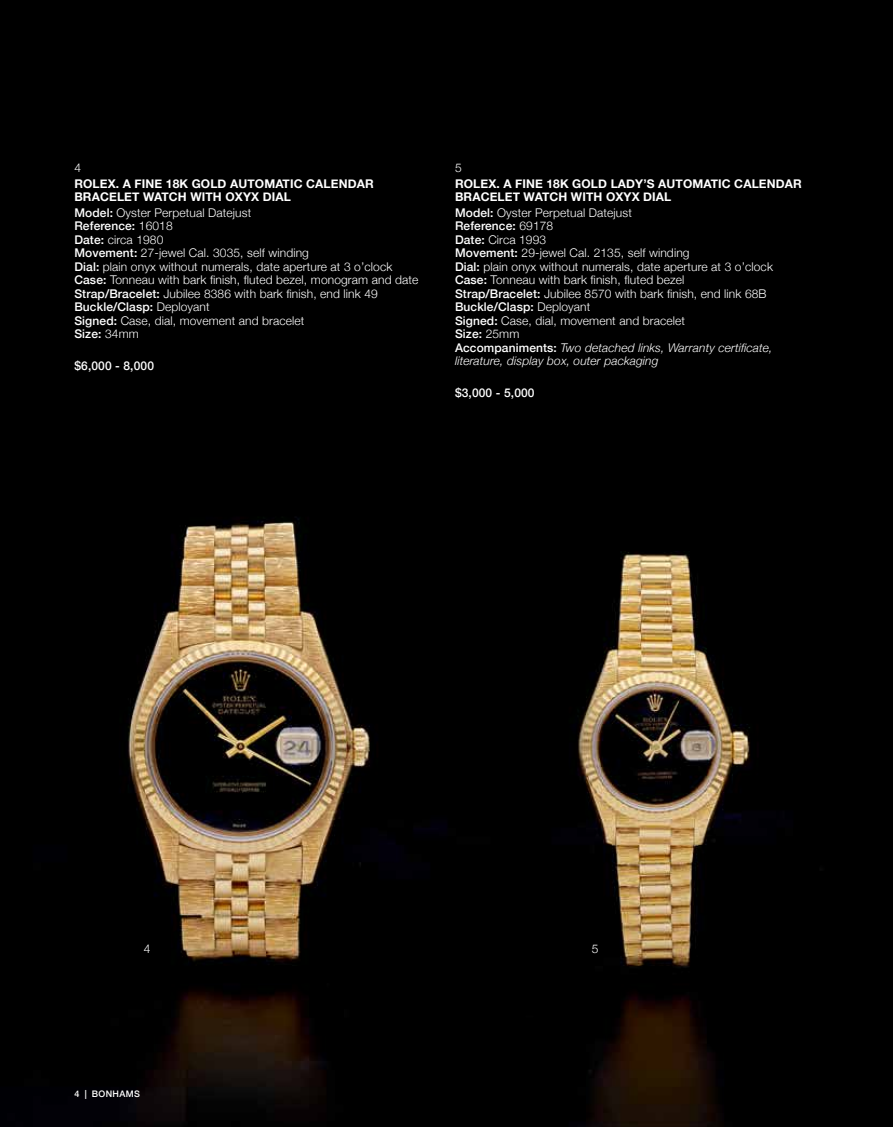
<style>
.page{position:relative;width:893px;height:1127px;background:#fff}
.page>*{position:absolute;margin:0;border:0;box-sizing:border-box;transform-origin:0 0}
.t1{font:300 12px/13.5px "Helvetica Neue";letter-spacing:.01em;color:#fff}
.t2{font:700 12px/13.5px "Helvetica Neue";letter-spacing:.01em;color:#fff}
.t3{font:500 12px "Helvetica Neue";letter-spacing:.01em;color:#fff}
.t4{font:500 9px "Helvetica Neue";letter-spacing:.04em;color:#fff}
.s1{font-weight:500}
.s2{font-style:italic}
</style>
<div class="page">
<img style="left:0;top:0;width:893px;height:1127px">
<p class="t1" style="left:74px;top:160px;width:8px">4</p>
<p class="t2" style="left:74px;top:177px;width:301px">ROLEX. A FINE 18K GOLD AUTOMATIC CALENDAR<br>BRACELET WATCH WITH OXYX DIAL</p>
<p class="t1" style="left:74px;top:205px;width:345px"><span class="s1">Model:</span> Oyster Perpetual Datejust<br><span class="s1">Reference:</span> 16018<br><span class="s1">Date:</span> circa 1980<br><span class="s1">Movement:</span> 27-jewel Cal. 3035, self winding<br><span class="s1">Dial:</span> plain onyx without numerals, date aperture at 3 o’clock <span class="s1">Case:</span> Tonneau with bark finish, fluted bezel, monogram and date <span class="s1">Strap/Bracelet:</span> Jubilee 8386 with bark finish, end link 49<br><span class="s1">Buckle/Clasp:</span> Deployant<br><span class="s1">Signed:</span> Case, dial, movement and bracelet<br><span class="s1">Size:</span> 34mm</p>
<p class="t3" style="left:74px;top:356px;width:81px">$6,000 - 8,000</p>
<p class="t1" style="left:455px;top:160px;width:8px">5</p>
<p class="t2" style="left:455px;top:177px;width:348px">ROLEX. A FINE 18K GOLD LADY’S AUTOMATIC CALENDAR<br>BRACELET WATCH WITH OXYX DIAL</p>
<p class="t1" style="left:455px;top:205px;width:319px"><span class="s1">Model:</span> Oyster Perpetual Datejust<br><span class="s1">Reference:</span> 69178<br><span class="s1">Date:</span> Circa 1993<br><span class="s1">Movement:</span> 29-jewel Cal. 2135, self winding<br><span class="s1">Dial:</span> plain onyx without numerals, date aperture at 3 o’clock <span class="s1">Case:</span> Tonneau with bark finish, fluted bezel<br><span class="s1">Strap/Bracelet:</span> Jubilee 8570 with bark finish, end link 68B <span class="s1">Buckle/Clasp:</span> Deployant<br><span class="s1">Signed:</span> Case, dial, movement and bracelet<br><span class="s1">Size:</span> 25mm<br><span class="s1">Accompaniments:</span> <span class="s2">Two detached links, Warranty certificate, literature, display box, outer packaging</span></p>
<p class="t3" style="left:455px;top:383px;width:81px">$3,000 - 5,000</p>
<p class="t1" style="left:144px;top:941px;width:8px">4</p>
<p class="t1" style="left:592px;top:941px;width:8px">5</p>
<p class="t4" style="left:74px;top:1087px;width:67px">4 | BONHAMS</p>
</div>
